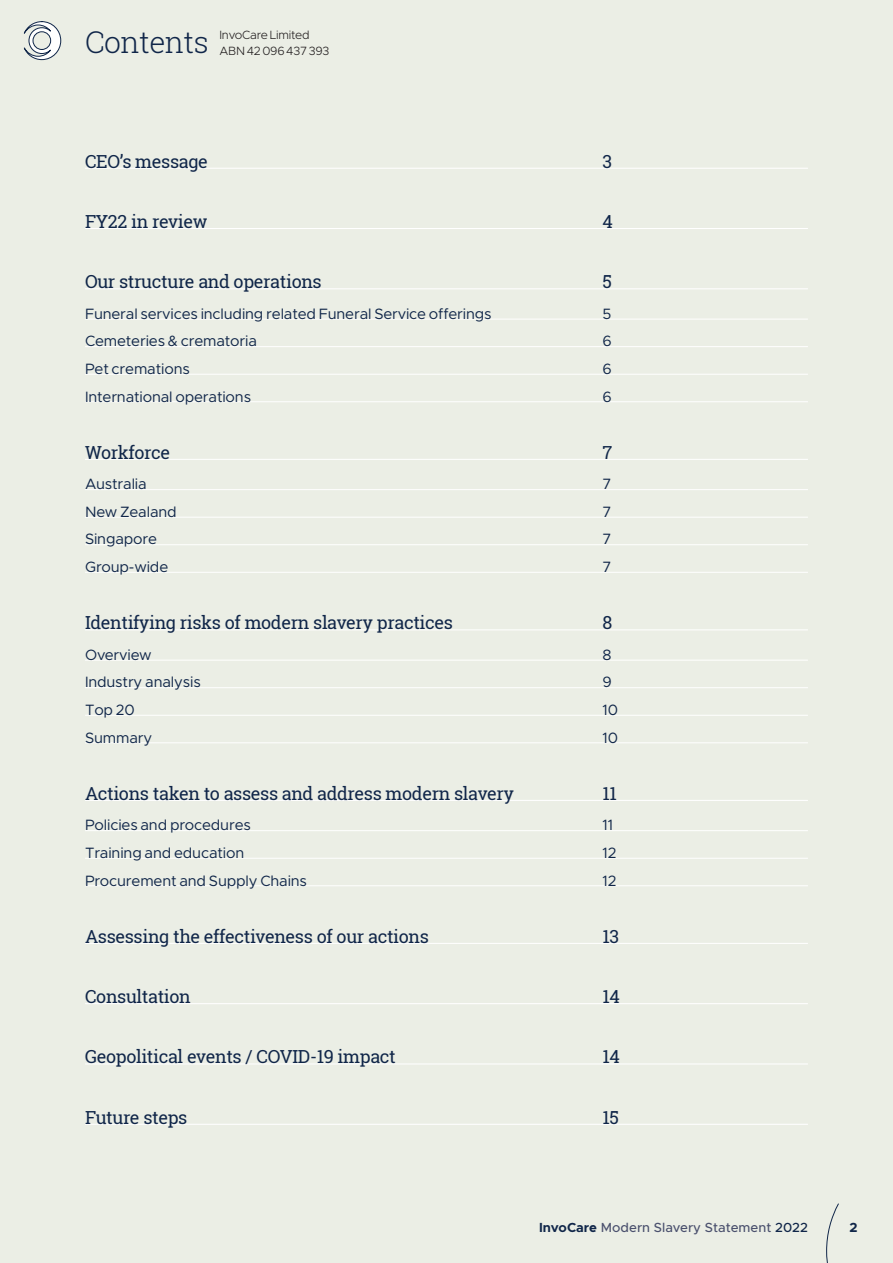
<style>
.page{position:relative;width:893px;height:1263px;background:#ebeee5}
.page>*{position:absolute;margin:0;border:0;box-sizing:border-box;transform-origin:0 0}
.ivc22_-_page_header{font:300 30px "Roboto Slab";letter-spacing:-.02em;color:#102649}
.ivc22_-_page_header-2{font:18px "Roboto Slab";letter-spacing:-.02em;color:#102649}
.ivc22_-_Heading{font:15px "Metropolis";letter-spacing:-.01em;color:#102649}
.t1{font:500 13.2px "Metropolis";color:#4b516e}
.t2{font:700 13.2px "Metropolis";color:#102649}
.ivc22_-_body{font:300 12px/15.8px "Metropolis";letter-spacing:-.02em;color:#231f20}
.s1{font-weight:700;color:#102649}
.s2{color:#102649}
</style>
<div class="page">
<svg style="left:826px;top:1203px;width:13px;height:60px"></svg>
<svg style="left:24px;top:21px;width:37px;height:39px"></svg>
<hr style="left:85px;top:168px;width:723px;height:1px;background:#fff">
<hr style="left:85px;top:228px;width:723px;height:1px;background:#fff">
<hr style="left:85px;top:288px;width:723px;height:1px;background:#fff">
<hr style="left:85px;top:319px;width:723px;height:1px;background:#fff">
<hr style="left:85px;top:346px;width:723px;height:1px;background:#fff">
<hr style="left:85px;top:374px;width:723px;height:1px;background:#fff">
<hr style="left:85px;top:401px;width:723px;height:1px;background:#fff">
<hr style="left:85px;top:459px;width:723px;height:1px;background:#fff">
<hr style="left:85px;top:489px;width:723px;height:1px;background:#fff">
<hr style="left:85px;top:517px;width:723px;height:1px;background:#fff">
<hr style="left:85px;top:544px;width:723px;height:1px;background:#fff">
<hr style="left:85px;top:572px;width:723px;height:1px;background:#fff">
<hr style="left:85px;top:629px;width:723px;height:1px;background:#fff">
<hr style="left:85px;top:660px;width:723px;height:1px;background:#fff">
<hr style="left:85px;top:687px;width:723px;height:1px;background:#fff">
<hr style="left:85px;top:715px;width:723px;height:1px;background:#fff">
<hr style="left:85px;top:742px;width:723px;height:1px;background:#fff">
<hr style="left:85px;top:800px;width:723px;height:1px;background:#fff">
<hr style="left:85px;top:830px;width:723px;height:1px;background:#fff">
<hr style="left:85px;top:858px;width:723px;height:1px;background:#fff">
<hr style="left:85px;top:885px;width:723px;height:1px;background:#fff">
<hr style="left:85px;top:943px;width:723px;height:1px;background:#fff">
<hr style="left:85px;top:1003px;width:723px;height:1px;background:#fff">
<hr style="left:85px;top:1063px;width:723px;height:1px;background:#fff">
<hr style="left:85px;top:1124px;width:723px;height:1px;background:#fff">
<p class="ivc22_-_page_header" style="left:85px;top:21px;width:125px">Contents</p>
<p class="ivc22_-_body" style="left:220px;top:27px;width:111px">InvoCare Limited<br>ABN 42 096 437 393</p>
<p class="ivc22_-_page_header-2" style="left:85px;top:149px;width:124px">CEO’s message</p>
<p class="ivc22_-_page_header-2" style="left:603px;top:149px;width:11px">3</p>
<p class="ivc22_-_page_header-2" style="left:85px;top:209px;width:124px">FY22 in review</p>
<p class="ivc22_-_page_header-2" style="left:603px;top:209px;width:12px">4</p>
<p class="ivc22_-_page_header-2" style="left:85px;top:269px;width:238px">Our structure and operations</p>
<p class="ivc22_-_page_header-2" style="left:603px;top:269px;width:11px">5</p>
<p class="ivc22_-_Heading" style="left:85px;top:304px;width:408px">Funeral services including related Funeral Service offerings</p>
<p class="ivc22_-_Heading" style="left:603px;top:304px;width:10px">5</p>
<p class="ivc22_-_Heading" style="left:85px;top:332px;width:173px">Cemeteries &amp; crematoria</p>
<p class="ivc22_-_Heading" style="left:603px;top:332px;width:11px">6</p>
<p class="ivc22_-_Heading" style="left:85px;top:359px;width:106px">Pet cremations</p>
<p class="ivc22_-_Heading" style="left:603px;top:359px;width:11px">6</p>
<p class="ivc22_-_Heading" style="left:85px;top:387px;width:168px">International operations</p>
<p class="ivc22_-_Heading" style="left:603px;top:387px;width:11px">6</p>
<p class="ivc22_-_page_header-2" style="left:85px;top:440px;width:87px">Workforce</p>
<p class="ivc22_-_page_header-2" style="left:603px;top:440px;width:11px">7</p>
<p class="ivc22_-_Heading" style="left:85px;top:475px;width:63px">Australia</p>
<p class="ivc22_-_Heading" style="left:603px;top:475px;width:10px">7</p>
<p class="ivc22_-_Heading" style="left:85px;top:502px;width:93px">New Zealand</p>
<p class="ivc22_-_Heading" style="left:603px;top:502px;width:10px">7</p>
<p class="ivc22_-_Heading" style="left:85px;top:530px;width:74px">Singapore</p>
<p class="ivc22_-_Heading" style="left:603px;top:530px;width:10px">7</p>
<p class="ivc22_-_Heading" style="left:85px;top:557px;width:85px">Group-wide</p>
<p class="ivc22_-_Heading" style="left:603px;top:557px;width:10px">7</p>
<p class="ivc22_-_page_header-2" style="left:85px;top:610px;width:369px">Identifying risks of modern slavery practices</p>
<p class="ivc22_-_page_header-2" style="left:603px;top:610px;width:11px">8</p>
<p class="ivc22_-_Heading" style="left:85px;top:645px;width:68px">Overview</p>
<p class="ivc22_-_Heading" style="left:603px;top:645px;width:11px">8</p>
<p class="ivc22_-_Heading" style="left:85px;top:673px;width:117px">Industry analysis</p>
<p class="ivc22_-_Heading" style="left:603px;top:673px;width:11px">9</p>
<p class="ivc22_-_Heading" style="left:85px;top:700px;width:51px">Top 20</p>
<p class="ivc22_-_Heading" style="left:603px;top:700px;width:17px">10</p>
<p class="ivc22_-_Heading" style="left:85px;top:728px;width:69px">Summary</p>
<p class="ivc22_-_Heading" style="left:603px;top:728px;width:17px">10</p>
<p class="ivc22_-_page_header-2" style="left:85px;top:781px;width:430px">Actions taken to assess and address modern slavery</p>
<p class="ivc22_-_page_header-2" style="left:603px;top:781px;width:16px">11</p>
<p class="ivc22_-_Heading" style="left:85px;top:816px;width:167px">Policies and procedures</p>
<p class="ivc22_-_Heading" style="left:603px;top:816px;width:12px">11</p>
<p class="ivc22_-_Heading" style="left:85px;top:843px;width:161px">Training and education</p>
<p class="ivc22_-_Heading" style="left:603px;top:843px;width:15px">12</p>
<p class="ivc22_-_Heading" style="left:85px;top:871px;width:224px">Procurement and Supply Chains</p>
<p class="ivc22_-_Heading" style="left:603px;top:871px;width:15px">12</p>
<p class="ivc22_-_page_header-2" style="left:85px;top:924px;width:345px">Assessing the effectiveness of our actions</p>
<p class="ivc22_-_page_header-2" style="left:603px;top:924px;width:18px">13</p>
<p class="ivc22_-_page_header-2" style="left:85px;top:984px;width:107px">Consultation</p>
<p class="ivc22_-_page_header-2" style="left:603px;top:984px;width:19px">14</p>
<p class="ivc22_-_page_header-2" style="left:85px;top:1044px;width:312px">Geopolitical events / COVID-19 impact</p>
<p class="ivc22_-_page_header-2" style="left:603px;top:1044px;width:19px">14</p>
<p class="ivc22_-_page_header-2" style="left:85px;top:1105px;width:104px">Future steps</p>
<p class="ivc22_-_page_header-2" style="left:603px;top:1105px;width:18px">15</p>
<p class="t1" style="left:539px;top:1219px;width:270px"><span class="s1">InvoCare</span> Modern Slavery Statement <span class="s2">2022</span></p>
<p class="t2" style="left:849px;top:1219px;width:10px">2</p>
</div>
